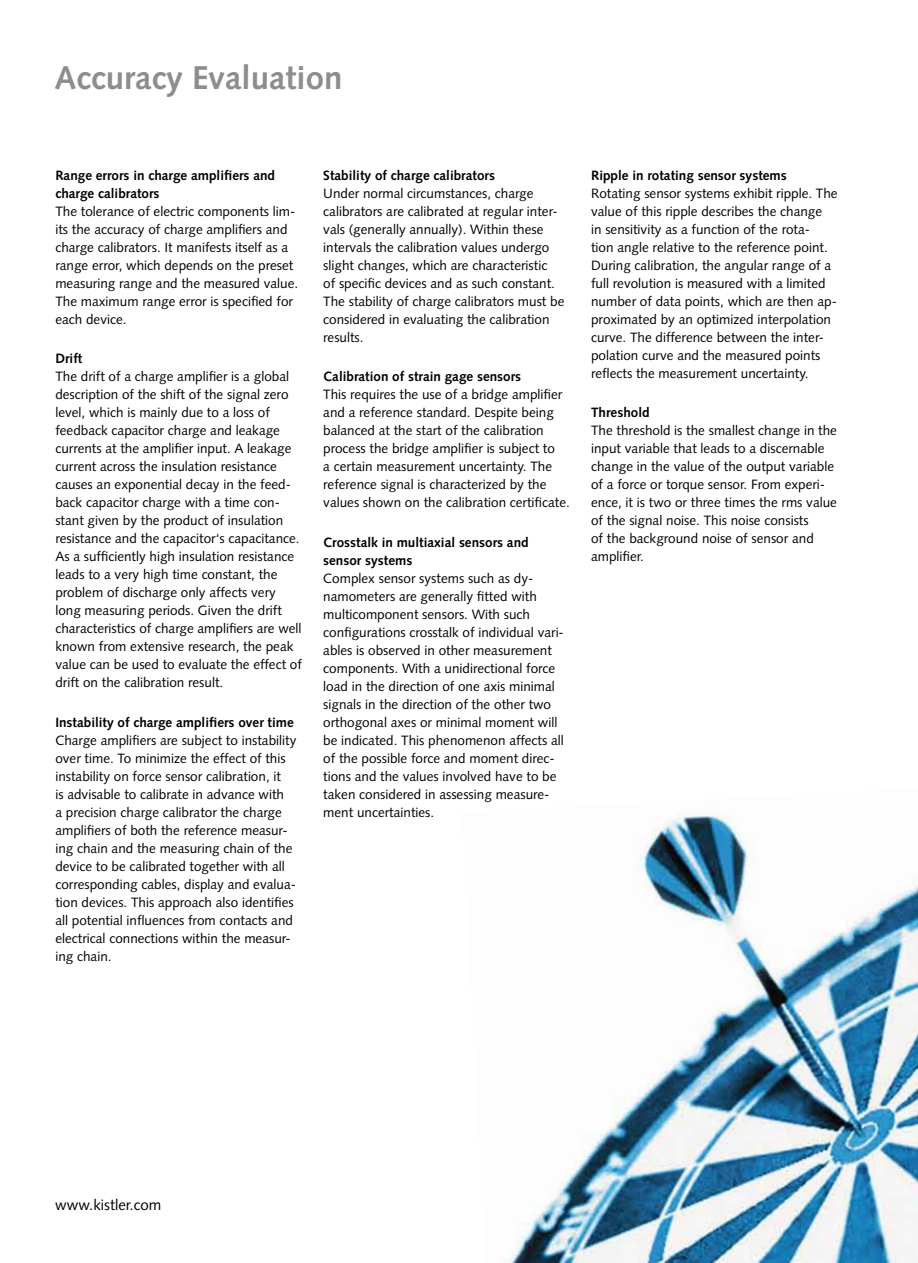
<style>
.page{position:relative;width:918px;height:1263px;background:#fff}
.page>*{position:absolute;margin:0;border:0;box-sizing:border-box;transform-origin:0 0}
.t1{font:700 33px "Syntax LT Std";color:#8d8c90}
.t2{font:15px "Syntax LT Std";color:#000}
.t3{font:13.5px/18px "Syntax LT Std";color:#000}
.t4{font:700 13.5px/18px "Syntax LT Std";color:#000}
</style>
<div class="page">
<img style="left:501px;top:815px;width:417px;height:448px">
<h1 class="t1" style="left:55px;top:58px;width:289px">Accuracy Evaluation</h1>
<p class="t4" style="left:55px;top:167px;width:221px">Range errors in charge amplifiers and charge calibrators</p>
<p class="t3" style="left:55px;top:203px;width:244px">The tolerance of electric components lim&shy;its the accuracy of charge amplifiers and charge calibrators. It manifests itself as a range error, which depends on the preset measuring range and the measured value.<br>The maximum range error is specified for each device.</p>
<p class="t4" style="left:55px;top:350px;width:28px">Drift</p>
<p class="t3" style="left:55px;top:368px;width:248px">The drift of a charge amplifier is a global description of the shift of the signal zero level, which is mainly due to a loss of feedback capacitor charge and leakage currents at the amplifier input. A leakage current across the insulation resistance causes an exponential decay in the feed&shy;back capacitor charge with a time con&shy;stant given by the product of insulation resistance and the capacitor‘s capacitance.<br>As a sufficiently high insulation resistance leads to a very high time constant, the problem of discharge only affects very long measuring periods. Given the drift characteristics of charge amplifiers are well known from extensive research, the peak value can be used to evaluate the effect of drift on the calibration result.</p>
<p class="t4" style="left:55px;top:713px;width:240px">Instability of charge amplifiers over time</p>
<p class="t3" style="left:55px;top:731px;width:243px">Charge amplifiers are subject to instability over time. To minimize the effect of this instability on force sensor calibration, it<br>is advisable to calibrate in advance with<br>a precision charge calibrator the charge amplifiers of both the reference measur&shy;ing chain and the measuring chain of the device to be calibrated together with all corresponding cables, display and evalua&shy;tion devices. This approach also identifies all potential influences from contacts and electrical connections within the measur&shy;ing chain.</p>
<p class="t4" style="left:323px;top:166px;width:173px">Stability of charge calibrators</p>
<p class="t3" style="left:323px;top:184px;width:243px">Under normal circumstances, charge calibrators are calibrated at regular inter&shy;vals (generally annually). Within these intervals the calibration values undergo slight changes, which are characteristic<br>of specific devices and as such constant.<br>The stability of charge calibrators must be considered in evaluating the calibration results.</p>
<p class="t4" style="left:323px;top:368px;width:199px">Calibration of strain gage sensors</p>
<p class="t3" style="left:323px;top:386px;width:248px">This requires the use of a bridge amplifier and a reference standard. Despite being balanced at the start of the calibration process the bridge amplifier is subject to<br>a certain measurement uncertainty. The reference signal is characterized by the values shown on the calibration certificate.</p>
<p class="t4" style="left:323px;top:533px;width:207px">Crosstalk in multiaxial sensors and sensor systems</p>
<p class="t3" style="left:323px;top:569px;width:242px">Complex sensor systems such as dy&shy;namometers are generally fitted with multicomponent sensors. With such configurations crosstalk of individual vari&shy;ables is observed in other measurement components. With a unidirectional force load in the direction of one axis minimal signals in the direction of the other two orthogonal axes or minimal moment will be indicated. This phenomenon affects all of the possible force and moment direc&shy;tions and the values involved have to be taken considered in assessing measure&shy;ment uncertainties.</p>
<p class="t4" style="left:591px;top:166px;width:197px">Ripple in rotating sensor systems</p>
<p class="t3" style="left:591px;top:184px;width:248px">Rotating sensor systems exhibit ripple. The value of this ripple describes the change<br>in sensitivity as a function of the rota-<br>tion angle relative to the reference point.<br>During calibration, the angular range of a full revolution is measured with a limited number of data points, which are then ap&shy;proximated by an optimized interpolation curve. The difference between the inter&shy;polation curve and the measured points reflects the measurement uncertainty.</p>
<p class="t4" style="left:591px;top:404px;width:60px">Threshold</p>
<p class="t3" style="left:591px;top:421px;width:247px">The threshold is the smallest change in the input variable that leads to a discernable change in the value of the output variable of a force or torque sensor. From experi&shy;ence, it is two or three times the rms value of the signal noise. This noise consists<br>of the background noise of sensor and amplifier.</p>
<p class="t2" style="left:55px;top:1196px;width:108px">www.kistler.com</p>
</div>
